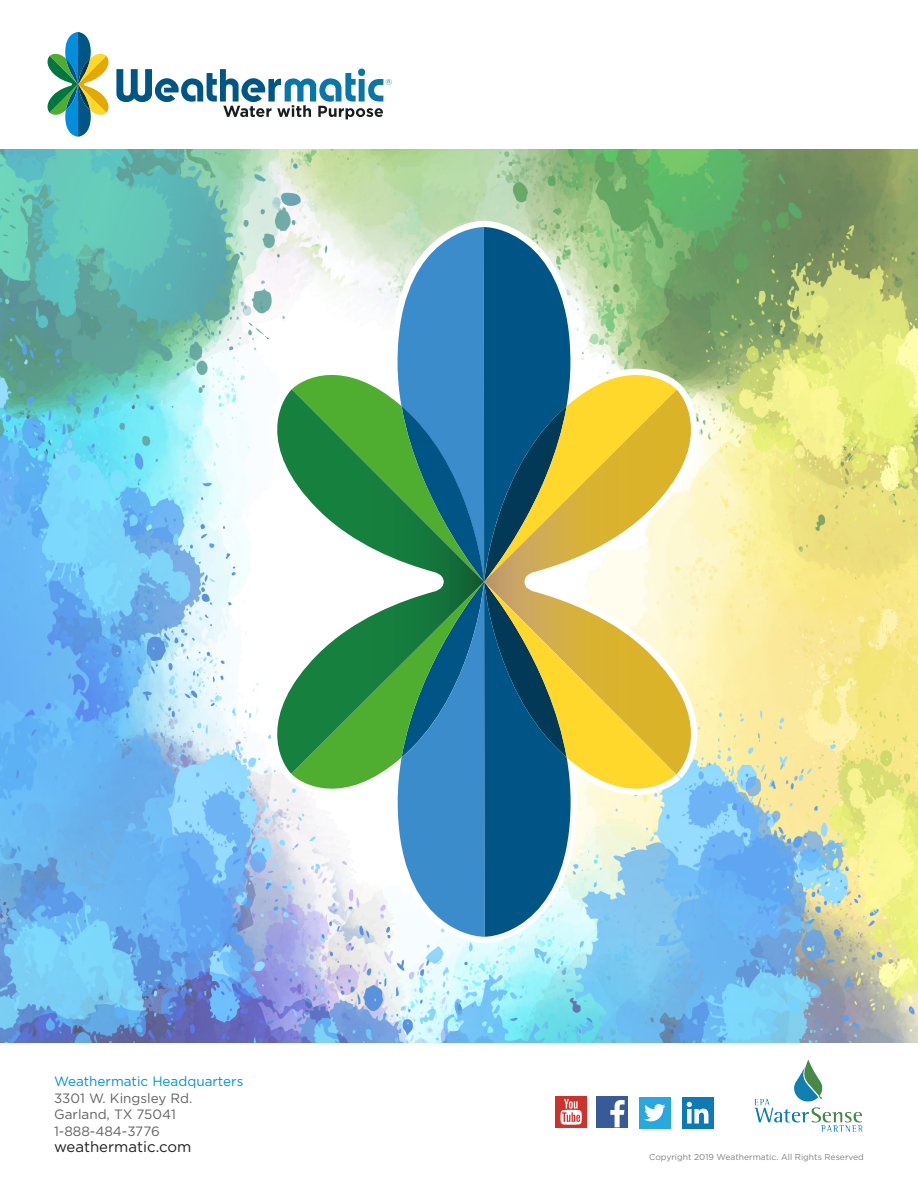
<style>
.page{position:relative;width:918px;height:1188px;background:#fff}
.page>*{position:absolute;margin:0;border:0;box-sizing:border-box;transform-origin:0 0}
.t1{font:15px "Gotham";color:#231f20}
.t2{font:13.5px "Gotham";color:#636366}
.t3{font:13.5px "Gotham";color:#0193d5}
.t4{font:8.55px "Gotham";color:#808285}
</style>
<div class="page">
<img style="left:0;top:149px;width:918px;height:894px">
<svg style="left:695px;top:372px;width:36px;height:420px"></svg>
<svg style="left:238px;top:372px;width:35px;height:420px"></svg>
<svg style="left:695px;top:390px;width:18px;height:384px"></svg>
<svg style="left:255px;top:389px;width:18px;height:385px"></svg>
<svg style="left:273px;top:214px;width:422px;height:735px"></svg>
<svg style="left:47px;top:32px;width:345px;height:105px"></svg>
<img style="left:753px;top:1059px;width:110px;height:73px">
<div style="left:555px;top:1096px;width:32px;height:32px;background:#cf322d"></div>
<svg style="left:560px;top:1099px;width:22px;height:26px"></svg>
<div style="left:596px;top:1096px;width:32px;height:32px;background:#395a99"></div>
<svg style="left:610px;top:1100px;width:15px;height:27px"></svg>
<div style="left:639px;top:1097px;width:32px;height:32px;background:#27a8e0"></div>
<svg style="left:644px;top:1104px;width:21px;height:17px"></svg>
<div style="left:682px;top:1097px;width:32px;height:32px;background:#0c7ab6"></div>
<svg style="left:687px;top:1102px;width:21px;height:22px"></svg>
<p class="t3" style="left:54px;top:1073px;width:191px">Weathermatic Headquarters</p>
<p class="t2" style="left:54px;top:1089px;width:140px">3301 W. Kingsley Rd.</p>
<p class="t2" style="left:54px;top:1106px;width:123px">Garland, TX 75041</p>
<p class="t2" style="left:54px;top:1122px;width:107px">1-888-484-3776</p>
<p class="t1" style="left:54px;top:1137px;width:139px">weathermatic.com</p>
<p class="t4" style="left:649px;top:1151px;width:216px">Copyright 2019 Weathermatic. All Rights Reserved</p>
</div>
